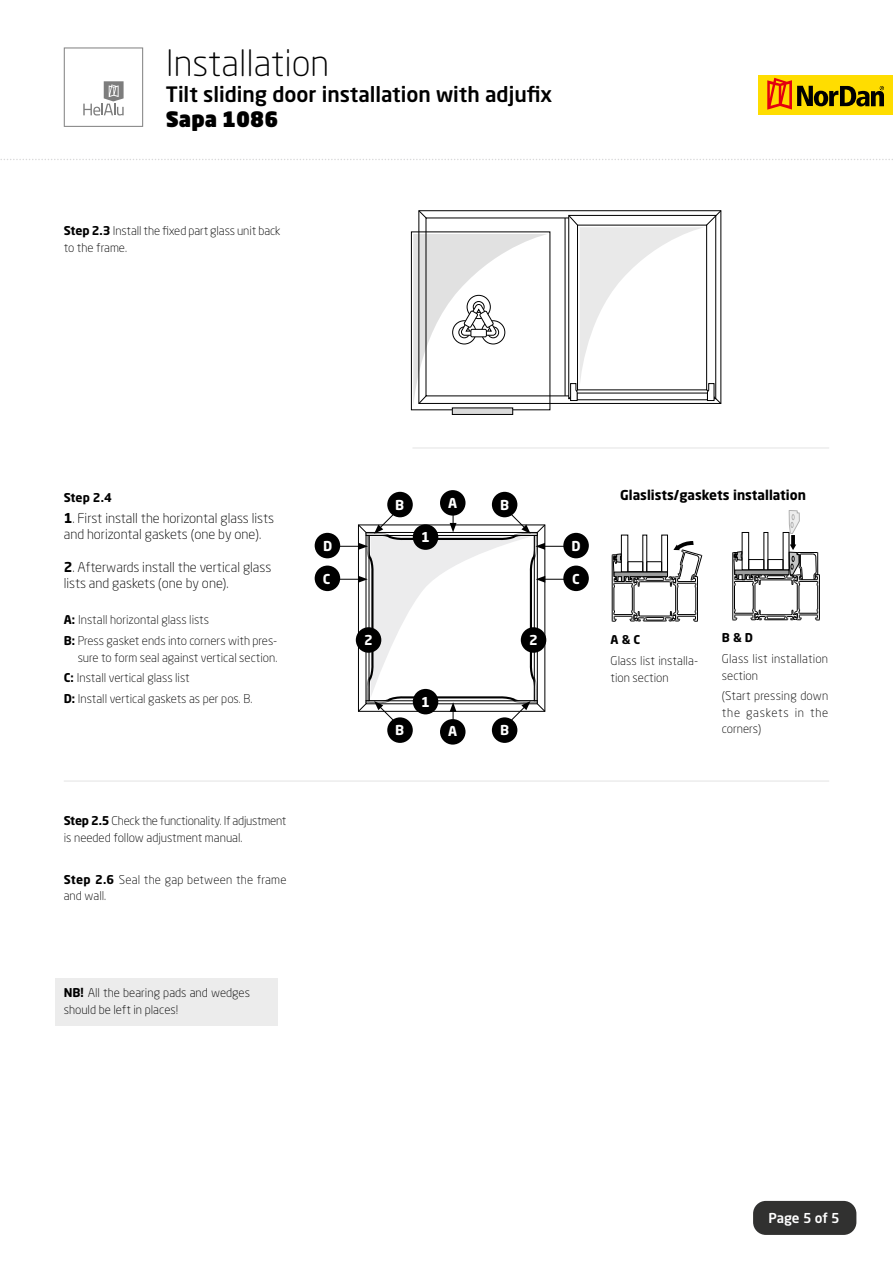
<style>
.page{position:relative;width:893px;height:1263px;background:#fff}
.page>*{position:absolute;margin:0;border:0;box-sizing:border-box;transform-origin:0 0}
.t1{font:300 36px "Neo Sans Std";color:#000}
.t2{font:500 21px "Neo Sans Std";color:#000}
.t3{font:900 21px "Neo Sans Std";color:#000}
.t4{font:300 13.5px/16.2px "Neo Sans Std";color:#000}
.t5{font:700 13.5px "Neo Sans Std";color:#000}
.t6{font:700 13.5px "Neo Sans Std";color:#fff}
.t7{font:500 13.5px "Neo Sans Std";letter-spacing:-.01em;color:#fff}
.t8{font:300 12px/16.5px "Neo Sans Std";color:#000}
.t9{font:300 12px/16.5px "Neo Sans Std";letter-spacing:-.02em;color:#000}
.t10{font:300 12px/16.5px "Neo Sans Std";letter-spacing:.02em;color:#000}
.t11{font:700 12px "Neo Sans Std";color:#000}
.s1{font-weight:700}
</style>
<div class="page">
<div style="left:759px;top:75px;width:134px;height:39px;background:#fd0"></div>
<svg style="left:767px;top:78px;width:117px;height:32px"></svg>
<svg style="left:64px;top:47px;width:79px;height:80px"></svg>
<svg style="left:0;top:159px;width:893px;height:1px"></svg>
<div style="left:753px;top:1201px;width:103px;height:34px;background:#313130;border-radius:13px"></div>
<svg style="left:418px;top:210px;width:149px;height:194px"></svg>
<div style="left:426px;top:218px;width:288px;height:178px;background:#fff"></div>
<svg style="left:418px;top:210px;width:10px;height:10px"></svg>
<div style="left:411px;top:231px;width:139px;height:179px;border:1px solid #000"></div>
<hr style="left:565px;top:218px;width:1px;height:178px;background:#000">
<svg style="left:413px;top:234px;width:135px;height:174px"></svg>
<div style="left:452px;top:408px;width:61px;height:6px;background:#dadada"></div>
<div style="left:452px;top:408px;width:61px;height:7px;border:1px solid #000"></div>
<svg style="left:567px;top:210px;width:155px;height:194px"></svg>
<div style="left:563px;top:566px;width:26px;height:25px;background:#000;border-radius:50%"></div>
<div style="left:563px;top:533px;width:26px;height:25px;background:#000;border-radius:50%"></div>
<div style="left:315px;top:566px;width:25px;height:25px;background:#000;border-radius:50%"></div>
<div style="left:315px;top:533px;width:25px;height:25px;background:#000;border-radius:50%"></div>
<div style="left:662px;top:535px;width:6px;height:37px;border:1px solid #000"></div>
<div style="left:621px;top:535px;width:7px;height:37px;border:1px solid #000"></div>
<svg style="left:612px;top:541px;width:90px;height:81px"></svg>
<svg style="left:732px;top:510px;width:88px;height:111px"></svg>
<hr style="left:64px;top:780px;width:765px;height:2px;background:#ececec">
<hr style="left:412px;top:447px;width:417px;height:2px;background:#ececec">
<div style="left:440px;top:719px;width:25px;height:26px;background:#000;border-radius:50%"></div>
<div style="left:492px;top:717px;width:25px;height:26px;background:#000;border-radius:50%"></div>
<div style="left:387px;top:717px;width:26px;height:26px;background:#000;border-radius:50%"></div>
<div style="left:440px;top:490px;width:25px;height:26px;background:#000;border-radius:50%"></div>
<div style="left:492px;top:492px;width:25px;height:25px;background:#000;border-radius:50%"></div>
<div style="left:387px;top:492px;width:26px;height:25px;background:#000;border-radius:50%"></div>
<svg style="left:338px;top:513px;width:228px;height:209px"></svg>
<div style="left:55px;top:978px;width:223px;height:48px;background:#ececec"></div>
<h1 class="t1" style="left:166px;top:42px;width:165px">Installation</h1>
<h2 class="t2" style="left:166px;top:81px;width:388px">Tilt sliding door installation with adjufix</h2>
<h2 class="t3" style="left:166px;top:105px;width:114px">Sapa 1086</h2>
<p class="t8" style="left:64px;top:223px;width:218px"><span class="s1">Step 2.3</span> Install the fixed part glass unit back to the frame.</p>
<p class="t11" style="left:64px;top:490px;width:49px">Step 2.4</p>
<p class="t4" style="left:64px;top:510px;width:212px"><span class="s1">1</span>. First install the horizontal glass lists and horizontal gaskets (one by one).</p>
<p class="t4" style="left:64px;top:558px;width:209px"><span class="s1">2</span>. Afterwards install the vertical glass lists and gaskets (one by one).</p>
<p class="t8" style="left:64px;top:610px;width:215px;line-height:20.7px"><span class="s1">A:</span> Install horizontal glass lists<br><span class="s1">B:</span> Press gasket ends into corners with pres-</p>
<p class="t8" style="left:64px;top:647px;width:215px;line-height:20.7px;text-indent:14px">sure to form seal against vertical section.<br><span class="s1">C:</span> Install vertical glass list<br><span class="s1">D:</span> Install vertical gaskets as per pos. B.</p>
<p class="t9" style="left:64px;top:813px;width:224px"><span class="s1">Step 2.5</span> Check the functionality. If adjustment is needed follow adjustment manual.</p>
<p class="t10" style="left:64px;top:871px;width:224px"><span class="s1">Step 2.6</span> Seal the gap between the frame and wall.</p>
<p class="t8" style="left:64px;top:984px;width:188px"><span class="s1">NB!</span> All the bearing pads and wedges should be left in places!</p>
<p class="t6" style="left:323px;top:537px;width:11px">D</p>
<p class="t6" style="left:323px;top:570px;width:9px">C</p>
<p class="t6" style="left:395px;top:496px;width:11px">B</p>
<p class="t6" style="left:421px;top:529px;width:10px">1</p>
<p class="t6" style="left:448px;top:494px;width:11px">A</p>
<p class="t6" style="left:500px;top:496px;width:11px">B</p>
<p class="t6" style="left:364px;top:631px;width:10px">2</p>
<p class="t6" style="left:529px;top:631px;width:10px">2</p>
<p class="t6" style="left:395px;top:721px;width:11px">B</p>
<p class="t6" style="left:421px;top:693px;width:10px">1</p>
<p class="t6" style="left:448px;top:723px;width:11px">A</p>
<p class="t6" style="left:500px;top:721px;width:11px">B</p>
<p class="t6" style="left:571px;top:537px;width:11px">D</p>
<p class="t6" style="left:572px;top:570px;width:9px">C</p>
<p class="t5" style="left:620px;top:486px;width:187px">Glaslists/gaskets installation</p>
<p class="t11" style="left:610px;top:632px;width:31px">A &amp; C</p>
<p class="t8" style="left:610px;top:652px;width:89px">Glass list installa&shy;tion section</p>
<p class="t11" style="left:722px;top:630px;width:33px">B &amp; D</p>
<p class="t10" style="left:722px;top:650px;width:108px">Glass list installation section</p>
<p class="t8" style="left:722px;top:688px;width:108px;text-align:justify">(Start pressing down the gaskets in the corners)</p>
<p class="t7" style="left:768px;top:1209px;width:73px">Page 5 of 5</p>
</div>
